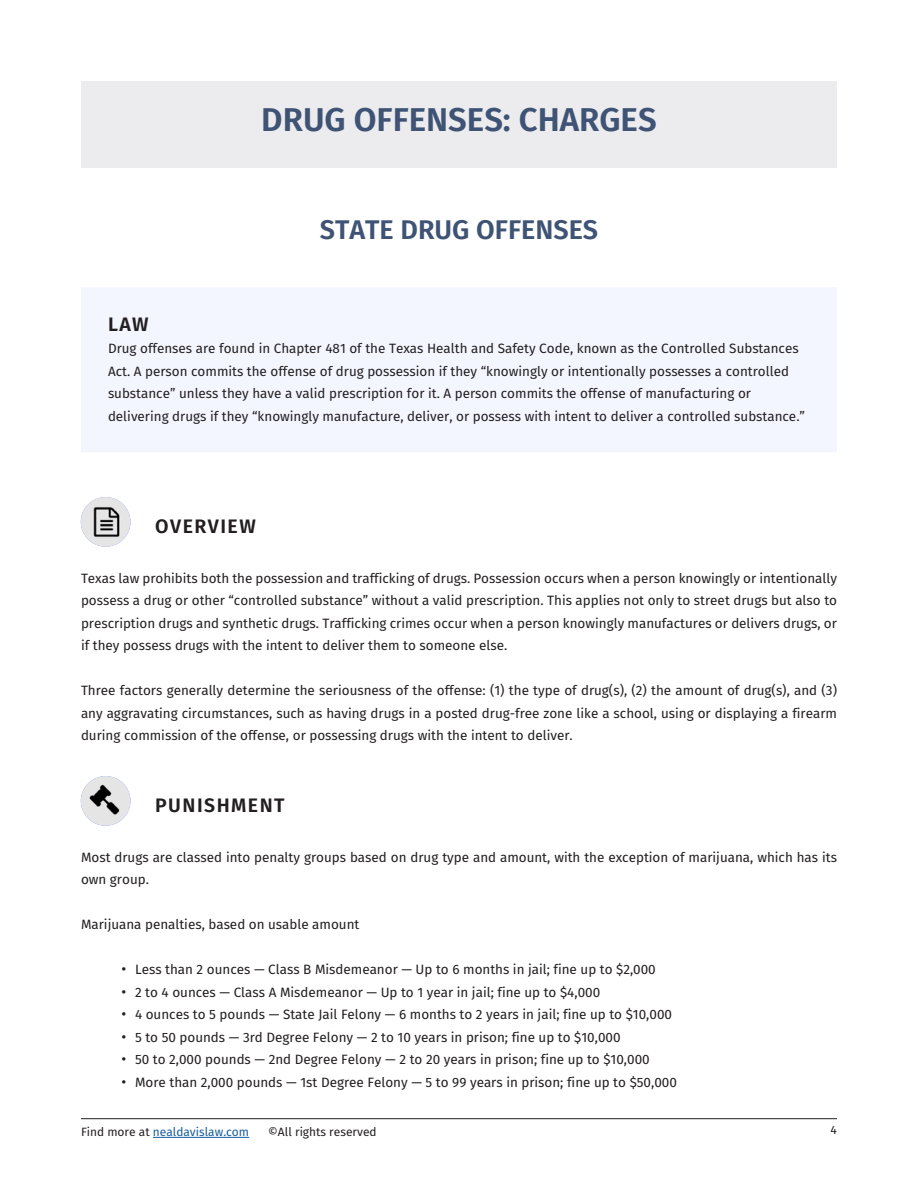
<style>
.page{position:relative;width:918px;height:1188px;background:#fff}
.page>*{position:absolute;margin:0;border:0;box-sizing:border-box;transform-origin:0 0}
.H1_-_Chapter_title{font:600 33px "Fira Sans";color:#3f5375}
.t1{font:600 27px "Fira Sans";color:#3f5375}
.Boxed_Test{font:600 19.5px "Fira Sans";letter-spacing:.075em;color:#231f20}
.ND_-_basic_paragraph{font:13.5px/22.5px "Fira Sans";color:#231f20;text-align:justify}
.Boxed_Test-2{font:13.5px/22.5px "Fira Sans";color:#231f20}
.t2{font:12px "Fira Sans";color:#175d9e}
.t3{font:12px "Fira Sans";color:#231f20}
.s1{font-size:15px}
.s2{color:#231f20}
</style>
<div class="page">
<hr style="left:81px;top:1118px;width:756px;height:1px;background:#231f20">
<hr style="left:153px;top:1137px;width:96px;height:1px;background:#175d9e">
<div style="left:81px;top:81px;width:756px;height:87px;background:#ececee"></div>
<div style="left:81px;top:308px;width:756px;height:139px;background:#f4f6ff"></div>
<div style="left:81px;top:287px;width:756px;height:21px;background:#f4f6ff"></div>
<div style="left:81px;top:443px;width:756px;height:9px;background:#f4f6ff"></div>
<img style="left:81px;top:497px;width:49px;height:50px;border-radius:25px">
<img style="left:81px;top:776px;width:49px;height:50px;border-radius:25px">
<p class="H1_-_Chapter_title" style="left:261px;top:93px;width:397px">DRUG OFFENSES: CHARGES</p>
<h2 class="t1" style="left:320px;top:207px;width:280px">STATE DRUG OFFENSES</h2>
<p class="Boxed_Test" style="left:108px;top:308px;width:42px">LAW</p>
<p class="Boxed_Test-2" style="left:108px;top:337px;width:699px">Drug offenses are found in Chapter 481 of the Texas Health and Safety Code, known as the Controlled Substances Act. A person commits the offense of drug possession if they “knowingly or intentionally possesses a controlled substance” unless they have a valid prescription for it. A person commits the offense of manufacturing or delivering drugs if they “knowingly manufacture, deliver, or possess with intent to deliver a controlled substance.”</p>
<h3 class="Boxed_Test" style="left:155px;top:510px;width:102px">OVERVIEW</h3>
<p class="ND_-_basic_paragraph" style="left:81px;top:566px;width:758px">Texas law prohibits both the possession and trafficking of drugs. Possession occurs when a person knowingly or intentionally possess a drug or other “controlled substance” without a valid prescription. This applies not only to street drugs but also to prescription drugs and synthetic drugs. Trafficking crimes occur when a person knowingly manufactures or delivers drugs, or if they possess drugs with the intent to deliver them to someone else.</p>
<p class="ND_-_basic_paragraph" style="left:81px;top:679px;width:758px">Three factors generally determine the seriousness of the offense: (1) the type of drug(s), (2) the amount of drug(s), and (3) any aggravating circumstances, such as having drugs in a posted drug-free zone like a school, using or displaying a firearm during commission of the offense, or possessing drugs with the intent to deliver.</p>
<h3 class="Boxed_Test" style="left:155px;top:789px;width:131px">PUNISHMENT</h3>
<p class="ND_-_basic_paragraph" style="left:81px;top:845px;width:758px">Most drugs are classed into penalty groups based on drug type and amount, with the exception of marijuana, which has its own group.</p>
<p class="ND_-_basic_paragraph" style="left:81px;top:913px;width:280px">Marijuana penalties, based on usable amount</p>
<p class="ND_-_basic_paragraph" style="left:122px;top:958px;width:536px"><span class="s1">•</span> Less than 2 ounces — Class B Misdemeanor — Up to 6 months in jail; fine up to $2,000</p>
<p class="ND_-_basic_paragraph" style="left:122px;top:980px;width:480px"><span class="s1">•</span> 2 to 4 ounces — Class A Misdemeanor — Up to 1 year in jail; fine up to $4,000</p>
<p class="ND_-_basic_paragraph" style="left:122px;top:1003px;width:552px"><span class="s1">•</span> 4 ounces to 5 pounds — State Jail Felony — 6 months to 2 years in jail; fine up to $10,000</p>
<p class="ND_-_basic_paragraph" style="left:122px;top:1025px;width:501px"><span class="s1">•</span> 5 to 50 pounds — 3rd Degree Felony — 2 to 10 years in prison; fine up to $10,000</p>
<p class="ND_-_basic_paragraph" style="left:122px;top:1048px;width:530px"><span class="s1">•</span> 50 to 2,000 pounds — 2nd Degree Felony — 2 to 20 years in prison; fine up to $10,000</p>
<p class="ND_-_basic_paragraph" style="left:122px;top:1070px;width:557px"><span class="s1">•</span> More than 2,000 pounds — 1st Degree Felony — 5 to 99 years in prison; fine up to $50,000</p>
<p class="t2" style="left:81px;top:1123px;width:170px"><span class="s2">Find more at</span> nealdavislaw.com</p>
<p class="t3" style="left:268px;top:1123px;width:110px">©All rights reserved</p>
<p class="t3" style="left:831px;top:1121px;width:8px">4</p>
</div>
